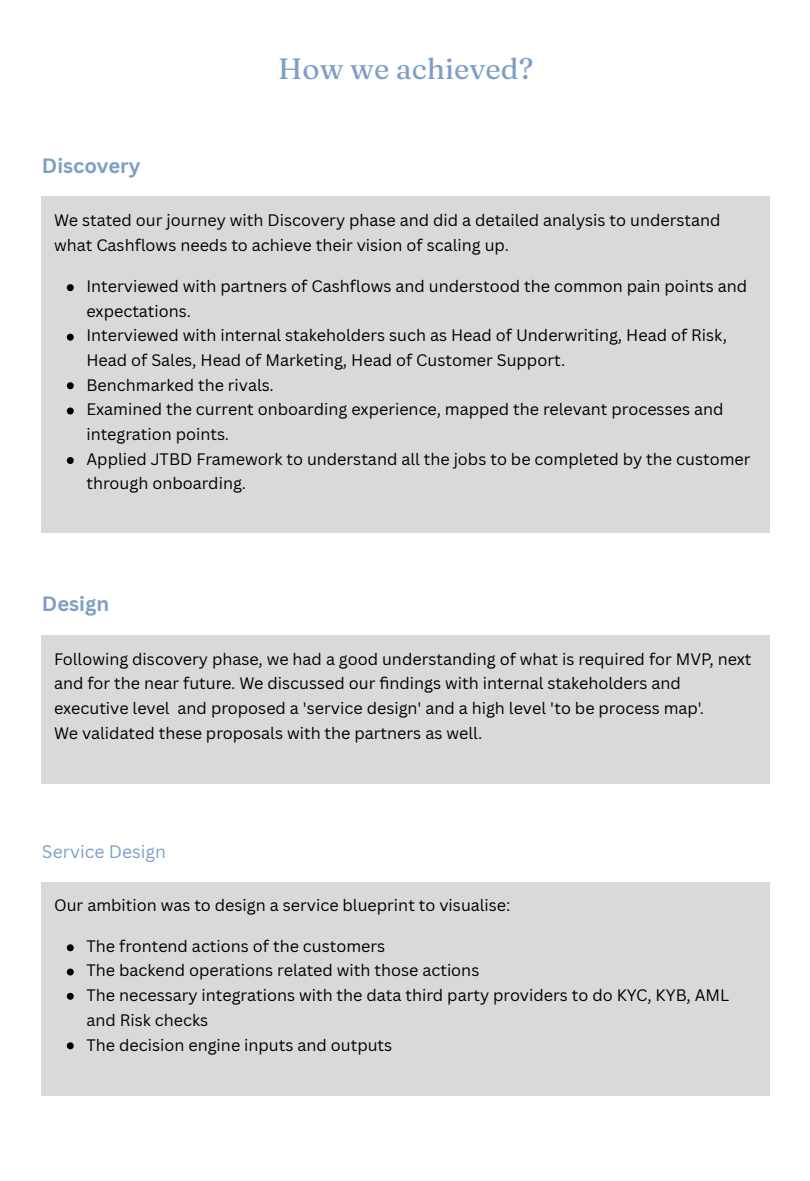
<style>
.page{position:relative;width:810px;height:1181px;background:#fff}
.page>*{position:absolute;margin:0;border:0;box-sizing:border-box;transform-origin:0 0}
.t1{font:29.25px "Fraunces 9 pt";color:#7e9fc5}
.t2{font:700 20.25px "Canva Sans";color:#7e9fc5}
.t3{font:17.55px "Canva Sans";color:#7e9fc5}
.t4{font:16.2px/25.2px "Canva Sans";color:#000}
</style>
<div class="page">
<div style="left:42px;top:197px;width:728px;height:336px;background:#d9d9d9"></div>
<svg style="left:67px;top:284px;width:7px;height:7px"></svg>
<svg style="left:67px;top:334px;width:7px;height:7px"></svg>
<svg style="left:67px;top:382px;width:7px;height:7px"></svg>
<svg style="left:67px;top:407px;width:7px;height:7px"></svg>
<svg style="left:67px;top:457px;width:7px;height:7px"></svg>
<div style="left:42px;top:635px;width:728px;height:148px;background:#d9d9d9"></div>
<div style="left:42px;top:882px;width:728px;height:213px;background:#d9d9d9"></div>
<svg style="left:67px;top:944px;width:7px;height:7px"></svg>
<svg style="left:67px;top:968px;width:7px;height:7px"></svg>
<svg style="left:67px;top:992px;width:7px;height:7px"></svg>
<svg style="left:67px;top:1042px;width:7px;height:7px"></svg>
<p class="t2" style="left:42px;top:152px;width:100px">Discovery</p>
<p class="t1" style="left:278px;top:51px;width:257px">How we achieved?</p>
<p class="t4" style="left:54px;top:207px;width:668px">We stated our journey with Discovery phase and did a detailed analysis to understand what Cashflows needs to achieve their vision of scaling up.</p>
<p class="t4" style="left:86px;top:273px;width:662px">Interviewed with partners of Cashflows and understood the common pain points and expectations.</p>
<p class="t4" style="left:86px;top:323px;width:642px;line-height:24.3px">Interviewed with internal stakeholders such as Head of Underwriting, Head of Risk,<br>Head of Sales, Head of Marketing, Head of Customer Support.</p>
<p class="t4" style="left:86px;top:372px;width:189px">Benchmarked the rivals.</p>
<p class="t4" style="left:86px;top:396px;width:639px">Examined the current onboarding experience, mapped the relevant processes and integration points.</p>
<p class="t4" style="left:86px;top:446px;width:666px;line-height:24.3px">Applied JTBD Framework to understand all the jobs to be completed by the customer through onboarding.</p>
<p class="t2" style="left:42px;top:589px;width:69px">Design</p>
<p class="t4" style="left:54px;top:646px;width:699px;line-height:24.6px">Following discovery phase, we had a good understanding of what is required for MVP, next and for the near future. We discussed our fi ndings with internal stakeholders and executive level and proposed a 'service design' and a high level 'to be process map'.<br>We validated these proposals with the partners as well.</p>
<p class="t3" style="left:42px;top:839px;width:126px">Service Design</p>
<p class="t4" style="left:54px;top:892px;width:458px">Our ambition was to design a service blueprint to visualise:</p>
<p class="t4" style="left:86px;top:932px;width:300px">The frontend actions of the customers</p>
<p class="t4" style="left:86px;top:957px;width:394px">The backend operations related with those actions</p>
<p class="t4" style="left:86px;top:982px;width:644px;line-height:24.3px">The necessary integrations with the data third party providers to do KYC, KYB, AML and Risk checks</p>
<p class="t4" style="left:86px;top:1032px;width:307px">The decision engine inputs and outputs</p>
</div>
